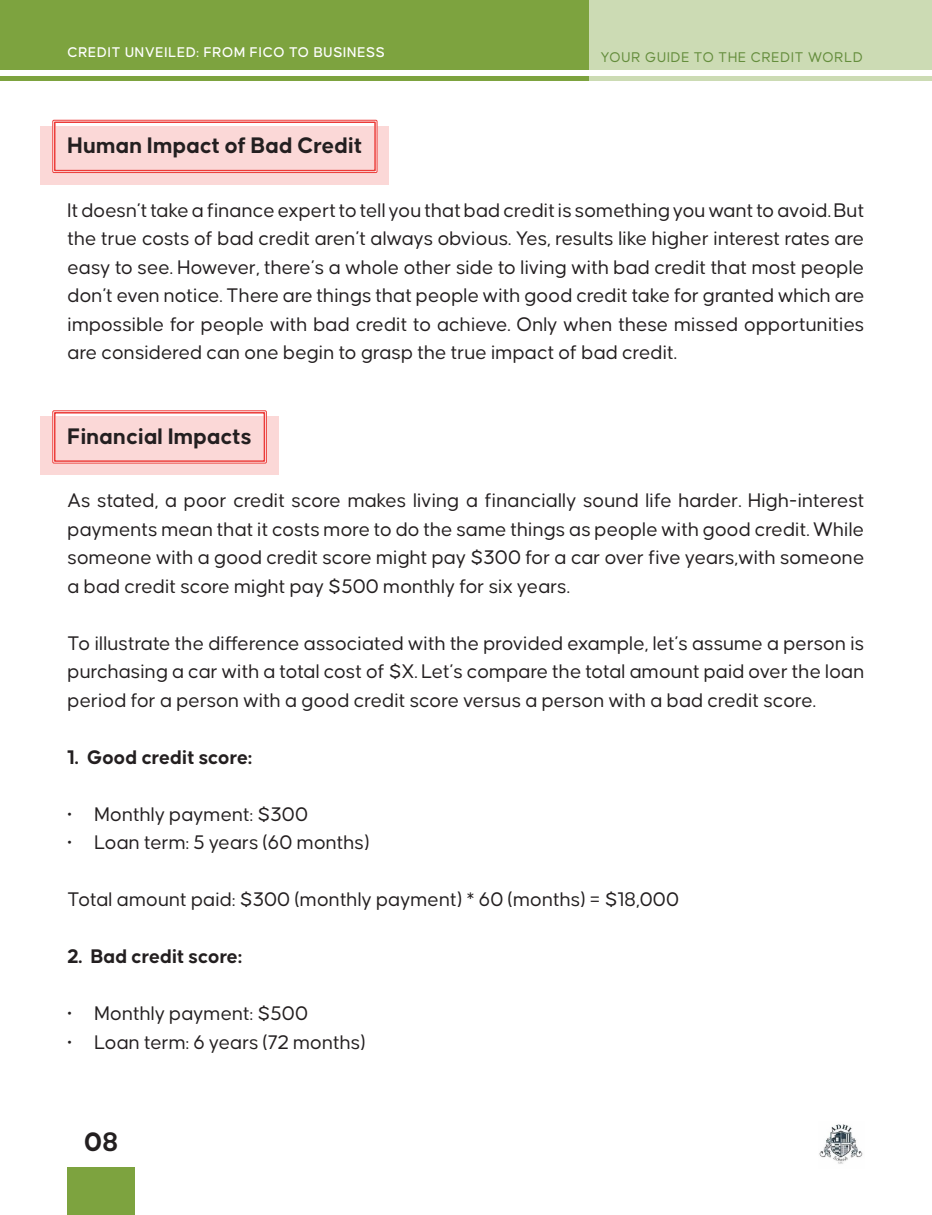
<style>
.page{position:relative;width:932px;height:1215px;background:#fff}
.page>*{position:absolute;margin:0;border:0;box-sizing:border-box;transform-origin:0 0}
.t1{font:700 28.5px "Causten";color:#231f20}
.TITLEB{font:700 24px "Causten";color:#231f20}
.TEXT{font:21px/28.5px "Causten";color:#231f20;text-align:justify}
.TEXT-2{font:700 21px "Causten";color:#231f20}
.t2{font:500 15px "Causten";letter-spacing:.05em;color:#fff}
.t3{font:15px "Causten";letter-spacing:.05em;color:#648d3c}
</style>
<div class="page">
<div style="left:68px;top:1167px;width:67px;height:48px;background:#7da33f"></div>
<div style="left:0;top:0;width:588px;height:70px;background:#7da33f"></div>
<div style="left:588px;top:0;width:344px;height:70px;background:#ccdbb4"></div>
<div style="left:0;top:76px;width:588px;height:5px;background:#7da33f"></div>
<div style="left:588px;top:76px;width:344px;height:5px;background:#ccdbb4"></div>
<img style="left:819px;top:1124px;width:44px;height:40px">
<div style="left:40px;top:126px;width:349px;height:59px;background:#fbd8d7"></div>
<div style="left:52px;top:120px;width:325px;height:53px;border:1px solid #ec3b38"></div>
<div style="left:54px;top:122px;width:322px;height:49px;border:2px solid #ec3b38"></div>
<div style="left:40px;top:417px;width:238px;height:58px;background:#fbd8d7"></div>
<div style="left:52px;top:411px;width:214px;height:52px;border:1px solid #ec3b38"></div>
<div style="left:54px;top:412px;width:211px;height:50px;border:2px solid #ec3b38"></div>
<p class="t2" style="left:68px;top:44px;width:319px">CREDIT UNVEILED: FROM FICO TO BUSINESS</p>
<p class="t3" style="left:600px;top:49px;width:263px">YOUR GUIDE TO THE CREDIT WORLD</p>
<p class="TITLEB" style="left:68px;top:132px;width:296px">Human Impact of Bad Credit</p>
<p class="TEXT" style="left:68px;top:196px;width:798px">It doesn’t take a finance expert to tell you that bad credit is something you want to avoid. But the true costs of bad credit aren’t always obvious. Yes, results like higher interest rates are easy to see. However, there’s a whole other side to living with bad credit that most people don’t even notice. There are things that people with good credit take for granted which are impossible for people with bad credit to achieve. Only when these missed opportunities are considered can one begin to grasp the true impact of bad credit.</p>
<p class="TITLEB" style="left:68px;top:423px;width:185px">Financial Impacts</p>
<p class="TEXT" style="left:68px;top:486px;width:798px">As stated, a poor credit score makes living a financially sound life harder. High-interest payments mean that it costs more to do the same things as people with good credit. While someone with a good credit score might pay $300 for a car over five years,with someone a bad credit score might pay $500 monthly for six years.</p>
<p class="TEXT" style="left:68px;top:629px;width:798px">To illustrate the difference associated with the provided example, let’s assume a person is purchasing a car with a total cost of $X. Let’s compare the total amount paid over the loan period for a person with a good credit score versus a person with a bad credit score.</p>
<p class="TEXT-2" style="left:68px;top:745px;width:186px">1. Good credit score:</p>
<p class="TEXT" style="left:68px;top:800px;width:242px">• Monthly payment: $300</p>
<p class="TEXT" style="left:68px;top:828px;width:303px">• Loan term: 5 years (60 months)</p>
<p class="TEXT" style="left:68px;top:885px;width:613px">Total amount paid: $300 (monthly payment) * 60 (months) = $18,000</p>
<p class="TEXT-2" style="left:68px;top:945px;width:176px">2. Bad credit score:</p>
<p class="TEXT" style="left:68px;top:999px;width:242px">• Monthly payment: $500</p>
<p class="TEXT" style="left:68px;top:1028px;width:300px">• Loan term: 6 years (72 months)</p>
<h1 class="t1" style="left:84px;top:1126px;width:36px">08</h1>
</div>
